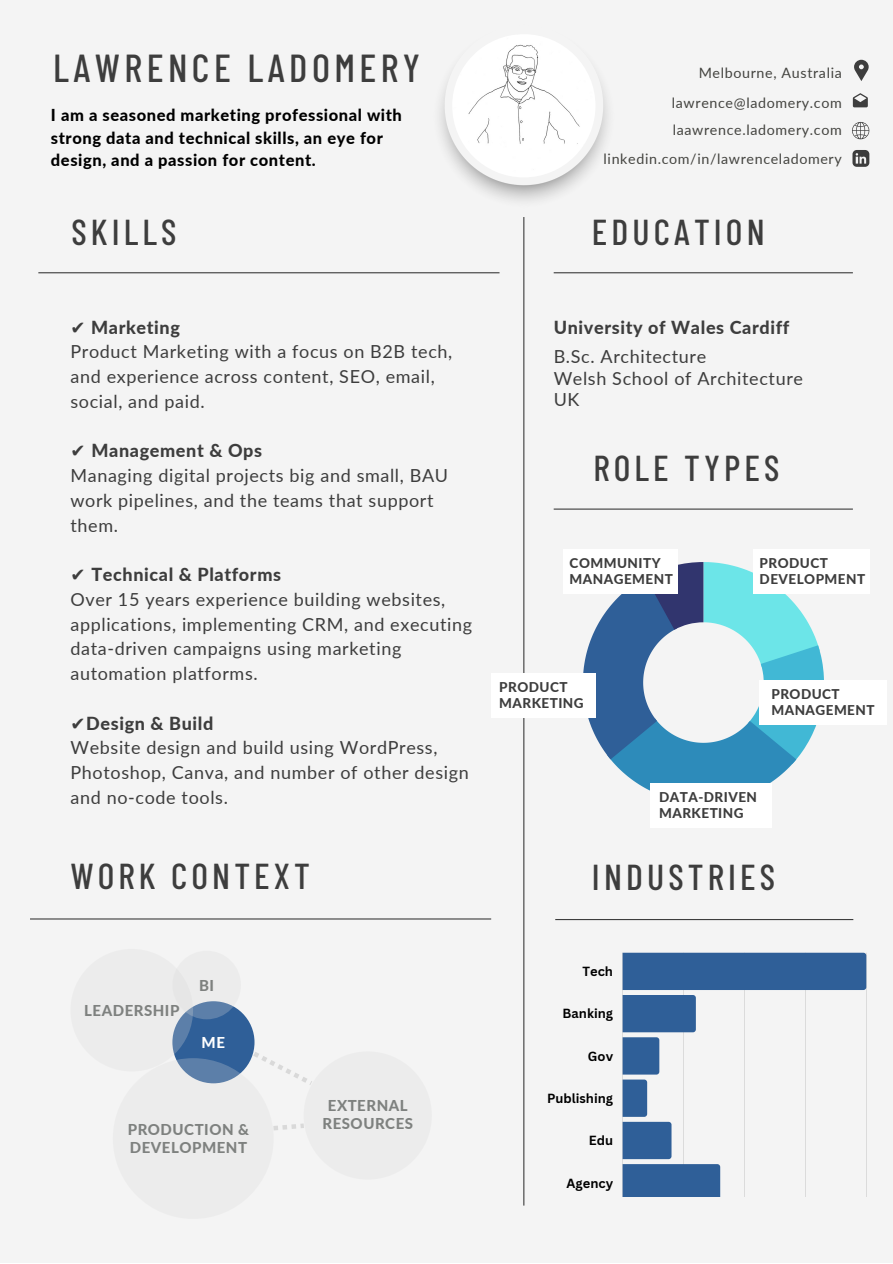
<style>
.page{position:relative;width:893px;height:1264px;background:#fff}
.page>*{position:absolute;margin:0;border:0;box-sizing:border-box;transform-origin:0 0}
.t1{font:500 39px "Barlow Condensed";letter-spacing:.115em;color:#3d3d3d}
.t2{font:500 36px "Barlow Condensed";letter-spacing:.115em;color:#3d3d3d}
.t3{font:18px/24.8px "Lato";letter-spacing:.035em;color:#3d3d3d}
.t4{font:800 18px "Lato";letter-spacing:.035em;color:#3d3d3d}
.t5{font:800 16.5px/22.5px "Lato";letter-spacing:.035em;color:#000}
.t6{font:800 15px/18px "Lato";letter-spacing:.035em;color:#7e817f}
.t7{font:800 15px "Lato";color:#fff}
.t8{font:14.25px "Lato";letter-spacing:.045em;color:#444440}
.t9{font:800 13.5px/15.8px "Lato";letter-spacing:.035em;color:#3d3d3d}
.t10{font:700 12.9px "Canva Sans";color:#000}
.s1{font-family:"DejaVu Sans"}
.s2{font-weight:800}
</style>
<div class="page">
<div style="left:0;top:0;width:892px;height:1262px;background:#f4f4f4"></div>
<img style="left:440px;top:81px;width:168px;height:120px">
<img style="left:452px;top:34px;width:143px;height:143px;border-radius:50%">
<svg style="left:854px;top:60px;width:14px;height:21px"></svg>
<svg style="left:852px;top:93px;width:15px;height:14px"></svg>
<hr style="left:38px;top:272px;width:461px;height:1px;background:#3d3d3d">
<hr style="left:553px;top:272px;width:299px;height:1px;background:#3d3d3d">
<hr style="left:553px;top:508px;width:299px;height:1px;background:#3d3d3d">
<hr style="left:523px;top:217px;width:1px;height:988px;background:#3d3d3d">
<svg style="left:852px;top:122px;width:17px;height:18px"></svg>
<svg style="left:852px;top:150px;width:17px;height:17px"></svg>
<hr style="left:555px;top:919px;width:298px;height:1px;background:#3d3d3d">
<svg style="left:583px;top:562px;width:240px;height:241px"></svg>
<div style="left:491px;top:672px;width:104px;height:45px;background:#fff"></div>
<div style="left:563px;top:549px;width:115px;height:45px;background:#fff"></div>
<div style="left:759px;top:680px;width:127px;height:45px;background:#fff"></div>
<div style="left:650px;top:783px;width:121px;height:45px;background:#fff"></div>
<div style="left:753px;top:549px;width:117px;height:45px;background:#fff"></div>
<hr style="left:866px;top:952px;width:1px;height:249px;background:#000">
<svg style="left:622px;top:952px;width:244px;height:244px"></svg>
<hr style="left:30px;top:918px;width:461px;height:1px;background:#3d3d3d">
<div style="left:610px;top:1196px;width:268px;height:44px;background:#f4f4f4"></div>
<div style="left:172px;top:1001px;width:82px;height:82px;background:#2f5f98;border-radius:50%"></div>
<div style="left:113px;top:1058px;width:161px;height:160px;background:#ececec;border-radius:50%"></div>
<div style="left:70px;top:948px;width:123px;height:123px;background:#ececec;border-radius:50%"></div>
<div style="left:303px;top:1051px;width:129px;height:128px;background:#ececec;border-radius:50%"></div>
<svg style="left:172px;top:950px;width:69px;height:69px"></svg>
<svg style="left:253px;top:1051px;width:59px;height:34px"></svg>
<svg style="left:273px;top:1123px;width:31px;height:7px"></svg>
<h1 class="t1" style="left:53px;top:43px;width:368px">LAWRENCE LADOMERY</h1>
<p class="t5" style="left:51px;top:103px;width:352px">I am a seasoned marketing professional with strong data and technical skills, an eye for design, and a passion for content.</p>
<p class="t8" style="left:698px;top:64px;width:145px">Melbourne, Australia</p>
<p class="t8" style="left:671px;top:93px;width:171px">lawrence@ladomery.com</p>
<p class="t8" style="left:672px;top:121px;width:170px">laawrence.ladomery.com</p>
<p class="t8" style="left:603px;top:149px;width:240px">linkedin.com/in/lawrenceladomery</p>
<h2 class="t2" style="left:71px;top:209px;width:107px">SKILLS</h2>
<h2 class="t2" style="left:592px;top:209px;width:174px">EDUCATION</h2>
<p class="t3" style="left:70px;top:314px;width:383px"><span class="s1">✔</span> <span class="s2">Marketing<br></span>Product Marketing with a focus on B2B tech, and experience across content, SEO, email, social, and paid.</p>
<p class="t3" style="left:70px;top:438px;width:379px"><span class="s1">✔</span> <span class="s2">Management &amp; Ops<br></span>Managing digital projects big and small, BAU work pipelines, and the teams that support them.</p>
<p class="t3" style="left:70px;top:562px;width:403px"><span class="s1">✔</span> <span class="s2">Technical &amp; Platforms<br></span>Over 15 years experience building websites, applications, implementing CRM, and executing data-driven campaigns using marketing automation platforms.</p>
<p class="t3" style="left:70px;top:710px;width:400px"><span class="s1">✔</span><span class="s2">Design &amp; Build<br></span>Website design and build using WordPress,<br>Photoshop, Canva, and number of other design and no-code tools.</p>
<h2 class="t2" style="left:70px;top:853px;width:241px">WORK CONTEXT</h2>
<p class="t4" style="left:553px;top:316px;width:237px">University of Wales Cardiff</p>
<p class="t3" style="left:553px;top:346px;width:251px;line-height:21.3px">B.Sc. Architecture<br>Welsh School of Architecture<br>UK</p>
<h2 class="t2" style="left:593px;top:445px;width:187px">ROLE TYPES</h2>
<p class="t9" style="left:569px;top:555px;width:105px">COMMUNITY<br>MANAGEMENT</p>
<p class="t9" style="left:759px;top:555px;width:107px">PRODUCT<br>DEVELOPMENT</p>
<p class="t9" style="left:499px;top:678px;width:86px">PRODUCT<br>MARKETING</p>
<p class="t9" style="left:771px;top:686px;width:105px">PRODUCT<br>MANAGEMENT</p>
<p class="t9" style="left:659px;top:789px;width:99px">DATA-DRIVEN<br>MARKETING</p>
<h2 class="t2" style="left:592px;top:854px;width:185px">INDUSTRIES</h2>
<p class="t6" style="left:84px;top:1001px;width:97px">LEADERSHIP</p>
<p class="t6" style="left:199px;top:975px;width:17px">BI</p>
<p class="t7" style="left:202px;top:1032px;width:25px">ME</p>
<p class="t6" style="left:128px;top:1120px;width:123px">PRODUCTION &amp;<br>DEVELOPMENT</p>
<p class="t6" style="left:322px;top:1096px;width:92px;text-align:center">EXTERNAL<br>RESOURCES</p>
<p class="t10" style="left:582px;top:962px;width:32px">Tech</p>
<p class="t10" style="left:562px;top:1004px;width:52px">Banking</p>
<p class="t10" style="left:588px;top:1046px;width:27px">Gov</p>
<p class="t10" style="left:547px;top:1089px;width:68px">Publishing</p>
<p class="t10" style="left:588px;top:1131px;width:26px">Edu</p>
<p class="t10" style="left:566px;top:1173px;width:48px">Agency</p>
</div>
